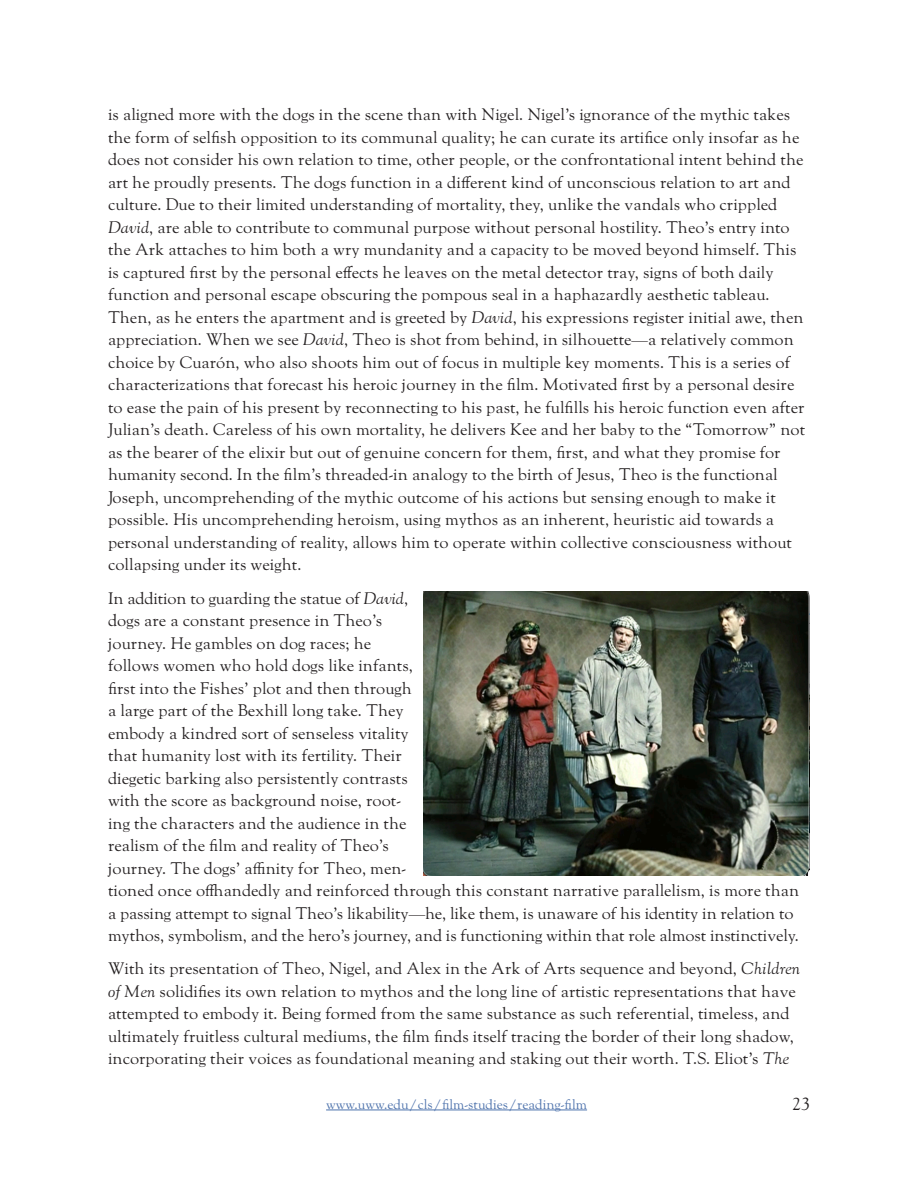
<style>
.page{position:relative;width:918px;height:1188px;background:#fff}
.page>*{position:absolute;margin:0;border:0;box-sizing:border-box;transform-origin:0 0}
.t1{font:18px "LTC Goudy Oldstyle Pro";color:#231f20}
.Body{font:16.5px/22.5px "LTC Goudy Oldstyle Pro";color:#231f20}
.t2{font:13.5px "LTC Goudy Oldstyle Pro";color:#4d72ac}
.s1{font-style:italic}
</style>
<div class="page">
<hr style="left:326px;top:1110px;width:261px;height:1px;background:#4d72ac">
<img style="left:423px;top:591px;width:387px;height:284px">
<p class="Body" style="left:108px;top:104px;width:699px">is aligned more with the dogs in the scene than with Nigel. Nigel’s ignorance of the mythic takes the form of selfish opposition to its communal quality; he can curate its artifice only insofar as he does not consider his own relation to time, other people, or the confrontational intent behind the art he proudly presents. The dogs function in a different kind of unconscious relation to art and culture. Due to their limited understanding of mortality, they, unlike the vandals who crippled <span class="s1">David</span>, are able to contribute to communal purpose without personal hostility. Theo’s entry into the Ark attaches to him both a wry mundanity and a capacity to be moved beyond himself. This is captured first by the personal effects he leaves on the metal detector tray, signs of both daily function and personal escape obscuring the pompous seal in a haphazardly aesthetic tableau.<br>Then, as he enters the apartment and is greeted by <span class="s1">David</span>, his expressions register initial awe, then appreciation. When we see <span class="s1">David</span>, Theo is shot from behind, in silhouette—a relatively common choice by Cuarón, who also shoots him out of focus in multiple key moments. This is a series of characterizations that forecast his heroic journey in the film. Motivated first by a personal desire to ease the pain of his present by reconnecting to his past, he fulfills his heroic function even after Julian’s death. Careless of his own mortality, he delivers Kee and her baby to the “Tomorrow” not as the bearer of the elixir but out of genuine concern for them, first, and what they promise for humanity second. In the film’s threaded-in analogy to the birth of Jesus, Theo is the functional Joseph, uncomprehending of the mythic outcome of his actions but sensing enough to make it possible. His uncomprehending heroism, using mythos as an inherent, heuristic aid towards a personal understanding of reality, allows him to operate within collective consciousness without collapsing under its weight.</p>
<p class="Body" style="left:108px;top:587px;width:693px">In addition to guarding the statue of <span class="s1">David</span>,<br>dogs are a constant presence in Theo’s<br>journey. He gambles on dog races; he<br>follows women who hold dogs like infants,<br>first into the Fishes’ plot and then through<br>a large part of the Bexhill long take. They<br>embody a kindred sort of senseless vitality<br>that humanity lost with its fertility. Their<br>diegetic barking also persistently contrasts<br>with the score as background noise, root-<br>ing the characters and the audience in the<br>realism of the film and reality of Theo’s<br>journey. The dogs’ affinity for Theo, men-<br>tioned once offhandedly and reinforced through this constant narrative parallelism, is more than a passing attempt to signal Theo’s likability—he, like them, is unaware of his identity in relation to mythos, symbolism, and the hero’s journey, and is functioning within that role almost instinctively.</p>
<p class="Body" style="left:108px;top:958px;width:694px">With its presentation of Theo, Nigel, and Alex in the Ark of Arts sequence and beyond, <span class="s1">Children of Men</span> solidifies its own relation to mythos and the long line of artistic representations that have attempted to embody it. Being formed from the same substance as such referential, timeless, and ultimately fruitless cultural mediums, the film finds itself tracing the border of their long shadow, incorporating their voices as foundational meaning and staking out their worth. T.S. Eliot’s <span class="s1">The</span></p>
<p class="t2" style="left:326px;top:1096px;width:262px">www.uww.edu/cls/film-studies/reading-film</p>
<p class="t1" style="left:792px;top:1094px;width:19px">23</p>
</div>
